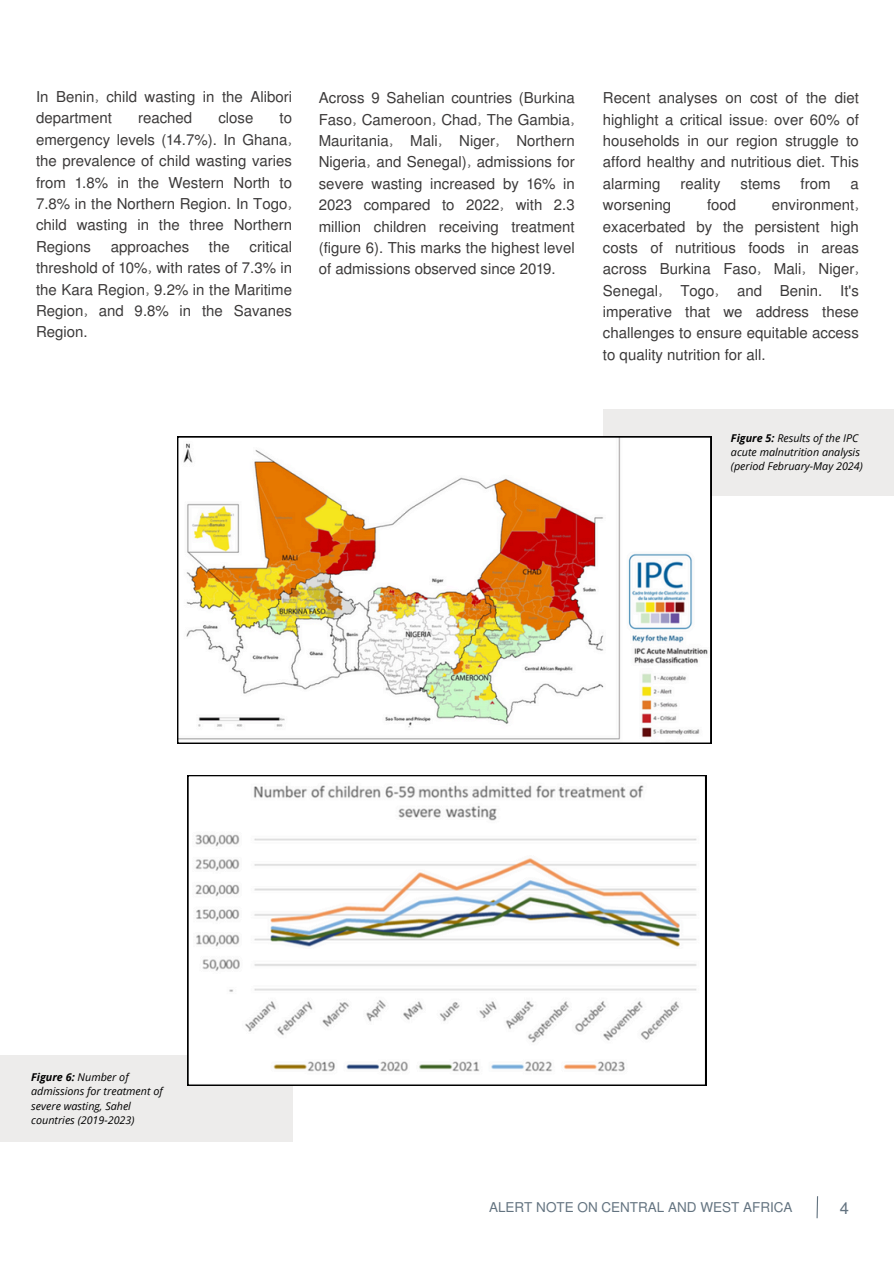
<style>
.page{position:relative;width:894px;height:1264px;background:#fff}
.page>*{position:absolute;margin:0;border:0;box-sizing:border-box;transform-origin:0 0}
.t1{font:16.5px "Mukti";color:#637380}
.t2{font:15px/21.3px "Mukti";color:#3b3939;text-align:justify}
.t3{font:13.5px "Mukti";color:#637380}
.t4{font:italic 10.8px/14.4px "Open Sans";color:#000}
.s1{font-weight:700}
</style>
<div class="page">
<svg style="left:816px;top:1196px;width:2px;height:23px"></svg>
<div style="left:0;top:1055px;width:292px;height:87px;background:#edeceb"></div>
<svg style="left:187px;top:775px;width:518px;height:310px"></svg>
<div style="left:602px;top:409px;width:291px;height:87px;background:#edeceb"></div>
<svg style="left:177px;top:436px;width:533px;height:307px"></svg>
<p class="t2" style="left:36px;top:85px;width:257px">In Benin, child wasting in the Alibori department</p>
<p class="t2" style="left:138px;top:107px;width:56px">reached</p>
<p class="t2" style="left:218px;top:107px;width:36px">close</p>
<p class="t2" style="left:36px;top:107px;width:257px;text-indent:243px">to emergency levels (14.7%). In Ghana, the prevalence of child wasting varies from 1.8% in the Western North to 7.8% in the Northern Region. In Togo, child wasting in the three Northern Regions</p>
<p class="t2" style="left:36px;top:235px;width:257px;text-indent:213px">critical threshold of 10%, with rates of 7.3% in the Kara Region, 9.2% in the Maritime Region, and 9.8% in the Savanes Region.</p>
<p class="t2" style="left:111px;top:235px;width:80px">approaches</p>
<p class="t2" style="left:209px;top:235px;width:22px">the</p>
<p class="t2" style="left:319px;top:86px;width:257px">Across 9 Sahelian countries (Burkina Faso, Cameroon, Chad, The Gambia, Mauritania, Mali, Niger, Northern Nigeria, and Senegal), admissions for severe wasting increased by 16% in 2023 compared to 2022, with 2.3 million children receiving treatment (figure 6). This marks the highest level of admissions observed since 2019.</p>
<h1 class="t2" style="left:602px;top:86px;width:257px">Recent analyses on cost of the diet highlight a critical issue: over 60% of households in our region struggle to afford healthy and nutritious diet. This alarming</h1>
<h1 class="t2" style="left:680px;top:172px;width:41px">reality</h1>
<h1 class="t2" style="left:740px;top:172px;width:41px">stems</h1>
<h1 class="t2" style="left:800px;top:172px;width:31px">from</h1>
<h1 class="t2" style="left:850px;top:172px;width:10px">a</h1>
<h1 class="t2" style="left:602px;top:193px;width:70px">worsening</h1>
<h1 class="t2" style="left:706px;top:193px;width:31px">food</h1>
<h1 class="t2" style="left:602px;top:193px;width:257px;text-indent:169px">environment, exacerbated by the persistent high costs of nutritious foods in areas across Burkina Faso, Mali, Niger, Senegal, Togo, and Benin. It's imperative that we address these challenges to ensure equitable access to quality nutrition for all.</h1>
<p class="t4" style="left:730px;top:430px;width:133px"><span class="s1">Figure 5:</span> Results of the IPC acute malnutrition analysis (period February-May 2024)</p>
<p class="t4" style="left:31px;top:1069px;width:133px"><span class="s1">Figure 6:</span> Number of admissions for treatment of severe wasting, Sahel countries (2019-2023)</p>
<h1 class="t3" style="left:489px;top:1197px;width:305px">ALERT NOTE ON CENTRAL AND WEST AFRICA</h1>
<h1 class="t1" style="left:839px;top:1196px;width:11px">4</h1>
</div>
